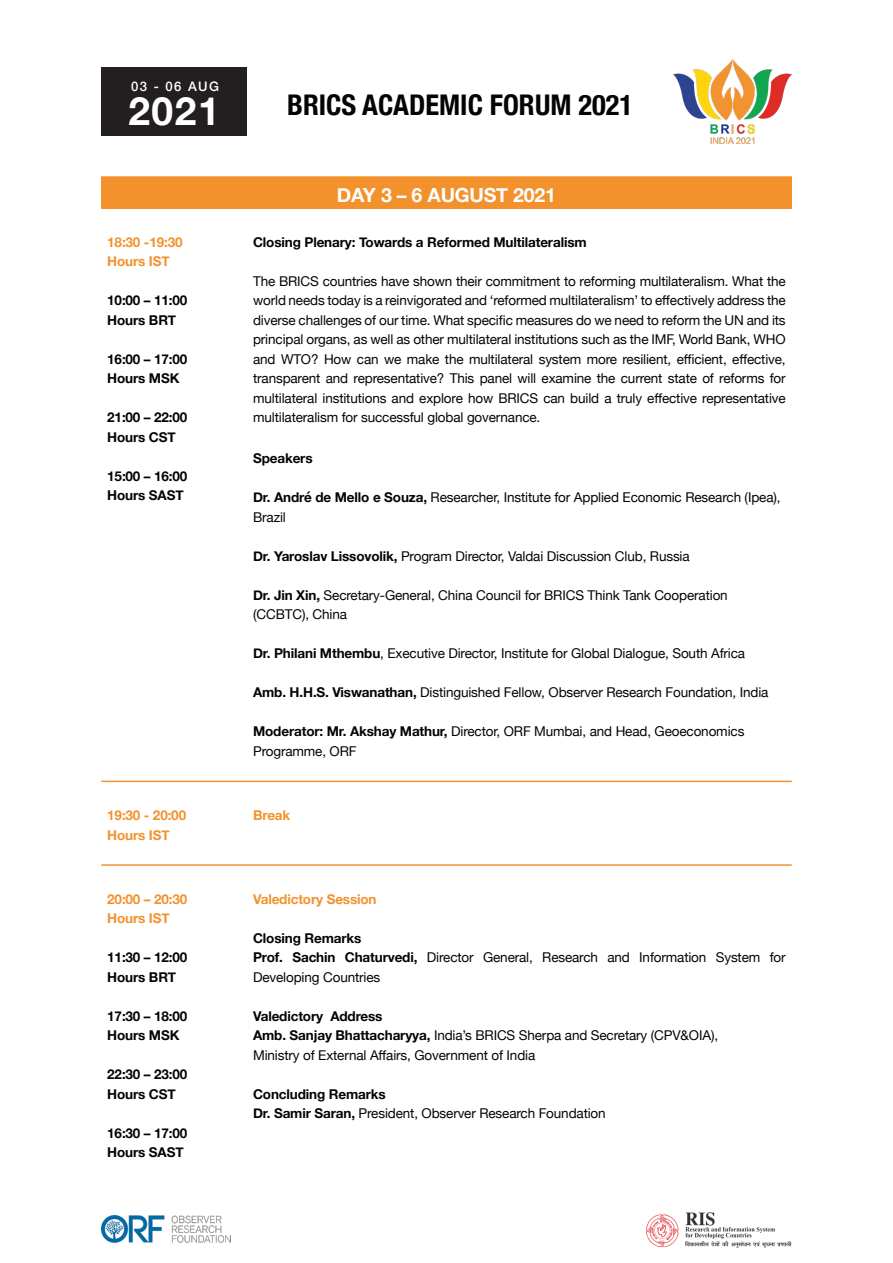
<style>
.page{position:relative;width:893px;height:1263px;background:#fff}
.page>*{position:absolute;margin:0;border:0;box-sizing:border-box;transform-origin:0 0}
.t1{font:700 39px "Helvetica Neue";color:#fff}
.t2{font:700 condensed 28.5px "Helvetica Neue";color:#040503}
.t3{font:700 19.5px "Helvetica Neue";letter-spacing:-.01em;color:#fff}
.t4{font:13.5px/19.5px "Helvetica Neue";letter-spacing:-.01em;color:#040503}
.t5{font:700 13.5px "Helvetica Neue";letter-spacing:-.01em;color:#040503}
.t6{font:700 13.5px "Helvetica Neue";letter-spacing:-.01em;color:#f3922d}
.t7{font:500 13.2px "Helvetica Neue";letter-spacing:.11em;color:#fff}
.s1{font-weight:700}
</style>
<div class="page">
<img style="left:674px;top:60px;width:118px;height:84px">
<div style="left:101px;top:67px;width:146px;height:69px;background:#231f20"></div>
<img style="left:101px;top:1215px;width:130px;height:28px">
<img style="left:646px;top:1212px;width:146px;height:36px">
<div style="left:101px;top:177px;width:691px;height:31px;background:#f3922d"></div>
<hr style="left:101px;top:176px;width:146px;height:2px;background:#f3922d">
<hr style="left:247px;top:176px;width:545px;height:2px;background:#f3922d">
<hr style="left:101px;top:781px;width:146px;height:1px;background:#f3922d">
<hr style="left:247px;top:781px;width:545px;height:1px;background:#f3922d">
<hr style="left:101px;top:864px;width:146px;height:2px;background:#f3922d">
<hr style="left:247px;top:864px;width:545px;height:2px;background:#f3922d">
<p class="t7" style="left:131px;top:75px;width:89px">03 - 06 AUG</p>
<p class="t1" style="left:128px;top:81px;width:93px">2021</p>
<p class="t2" style="left:287px;top:82px;width:348px">BRICS ACADEMIC FORUM 2021</p>
<p class="t3" style="left:337px;top:180px;width:221px">DAY 3 – 6 AUGUST 2021</p>
<p class="t6" style="left:107px;top:231px;width:77px">18:30 -19:30</p>
<p class="t6" style="left:107px;top:251px;width:64px">Hours IST</p>
<p class="t5" style="left:107px;top:290px;width:82px">10:00 – 11:00</p>
<p class="t5" style="left:107px;top:309px;width:70px">Hours BRT</p>
<p class="t5" style="left:107px;top:348px;width:82px">16:00 – 17:00</p>
<p class="t5" style="left:107px;top:368px;width:74px">Hours MSK</p>
<p class="t5" style="left:107px;top:407px;width:82px">21:00 – 22:00</p>
<p class="t5" style="left:107px;top:426px;width:70px">Hours CST</p>
<p class="t5" style="left:107px;top:465px;width:82px">15:00 – 16:00</p>
<p class="t5" style="left:107px;top:485px;width:78px">Hours SAST</p>
<p class="t5" style="left:253px;top:231px;width:335px">Closing Plenary: Towards a Reformed Multilateralism</p>
<p class="t4" style="left:253px;top:272px;width:534px;text-align:justify">The BRICS countries have shown their commitment to reforming multilateralism. What the world needs today is a reinvigorated and ‘reformed multilateralism’ to effectively address the diverse challenges of our time. What specific measures do we need to reform the UN and its principal organs, as well as other multilateral institutions such as the IMF, World Bank, WHO and WTO? How can we make the multilateral system more resilient, efficient, effective, transparent and representative? This panel will examine the current state of reforms for multilateral institutions and explore how BRICS can build a truly effective representative multilateralism for successful global governance.</p>
<p class="t5" style="left:253px;top:448px;width:61px">Speakers</p>
<p class="t4" style="left:253px;top:489px;width:529px"><span class="s1">Dr. André de Mello e Souza,</span> Researcher, Institute for Applied Economic Research (Ipea),<br>Brazil</p>
<p class="t4" style="left:253px;top:547px;width:438px"><span class="s1">Dr. Yaroslav Lissovolik,</span> Program Director, Valdai Discussion Club, Russia</p>
<p class="t4" style="left:253px;top:586px;width:476px"><span class="s1">Dr. Jin Xin,</span> Secretary-General, China Council for BRICS Think Tank Cooperation (CCBTC), China</p>
<p class="t4" style="left:253px;top:645px;width:494px"><span class="s1">Dr. Philani Mthembu</span>, Executive Director, Institute for Global Dialogue, South Africa</p>
<p class="t4" style="left:253px;top:684px;width:517px"><span class="s1">Amb. H.H.S. Viswanathan,</span> Distinguished Fellow, Observer Research Foundation, India</p>
<p class="t4" style="left:253px;top:723px;width:493px"><span class="s1">Moderator: Mr. Akshay Mathur,</span> Director, ORF Mumbai, and Head, Geoeconomics<br>Programme, ORF</p>
<p class="t6" style="left:107px;top:805px;width:80px">19:30 - 20:00</p>
<p class="t6" style="left:107px;top:824px;width:64px">Hours IST</p>
<p class="t6" style="left:253px;top:804px;width:39px">Break</p>
<p class="t6" style="left:107px;top:888px;width:82px">20:00 – 20:30</p>
<p class="t6" style="left:107px;top:908px;width:64px">Hours IST</p>
<p class="t5" style="left:107px;top:947px;width:82px">11:30 – 12:00</p>
<p class="t5" style="left:107px;top:966px;width:70px">Hours BRT</p>
<p class="t5" style="left:107px;top:1005px;width:82px">17:30 – 18:00</p>
<p class="t5" style="left:107px;top:1025px;width:74px">Hours MSK</p>
<p class="t5" style="left:107px;top:1064px;width:82px">22:30 – 23:00</p>
<p class="t5" style="left:107px;top:1083px;width:70px">Hours CST</p>
<p class="t5" style="left:107px;top:1122px;width:82px">16:30 – 17:00</p>
<p class="t5" style="left:107px;top:1142px;width:78px">Hours SAST</p>
<p class="t6" style="left:253px;top:888px;width:125px">Valedictory Session</p>
<p class="t5" style="left:253px;top:927px;width:110px">Closing Remarks</p>
<p class="t4" style="left:253px;top:948px;width:534px"><span class="s1">Prof. Sachin Chaturvedi,</span> Director General, Research and Information System for<br>Developing Countries</p>
<p class="t5" style="left:253px;top:1005px;width:131px">Valedictory Address</p>
<p class="t4" style="left:253px;top:1026px;width:466px"><span class="s1">Amb. Sanjay Bhattacharyya,</span> India’s BRICS Sherpa and Secretary (CPV&amp;OIA),</p>
<p class="t4" style="left:253px;top:1046px;width:284px">Ministry of External Affairs, Government of India</p>
<p class="t5" style="left:253px;top:1083px;width:134px">Concluding Remarks</p>
<p class="t4" style="left:253px;top:1104px;width:354px"><span class="s1">Dr. Samir Saran,</span> President, Observer Research Foundation</p>
</div>
